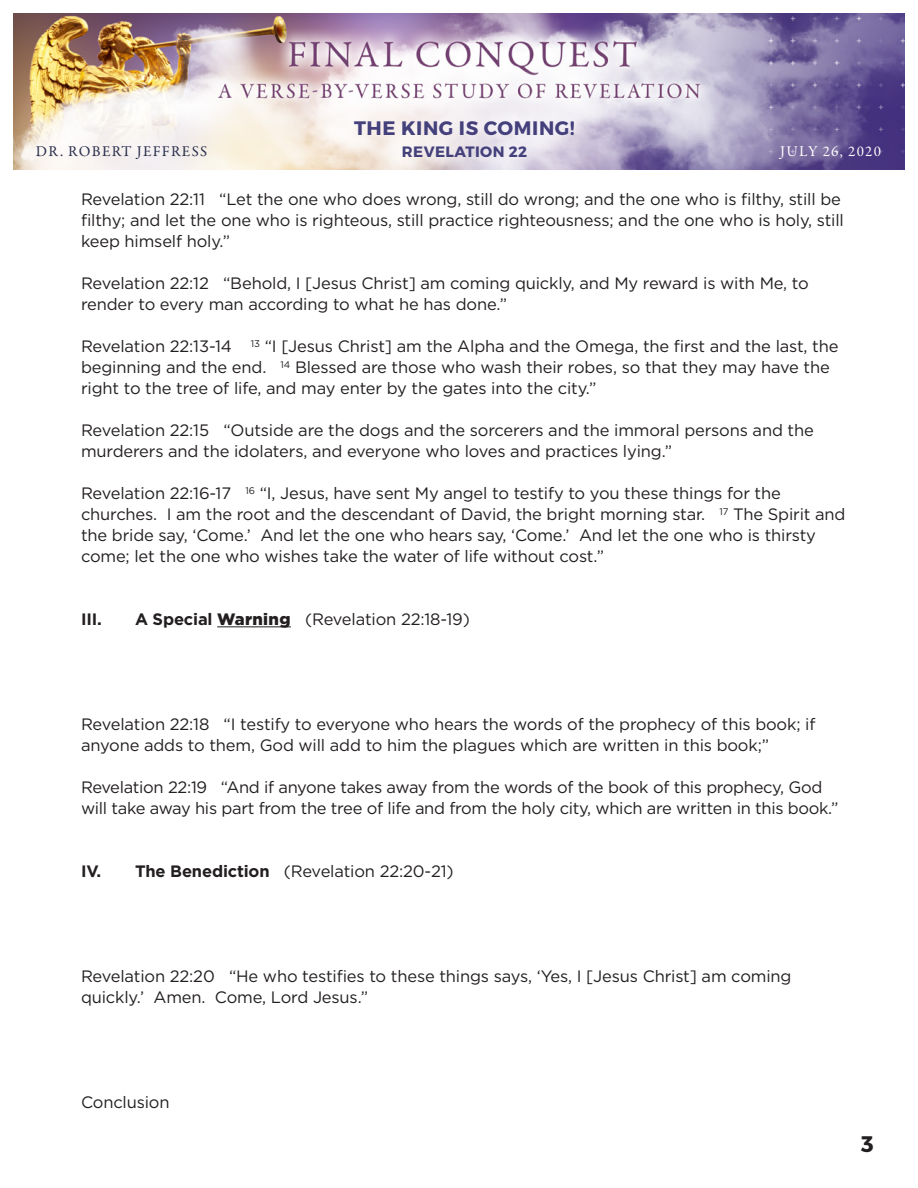
<style>
.page{position:relative;width:918px;height:1188px;background:#fff}
.page>*{position:absolute;margin:0;border:0;box-sizing:border-box;transform-origin:0 0}
.t1{font:700 22.5px "Montserrat";color:#231f20}
.t2{font:700 19.5px "Montserrat";letter-spacing:.03em;color:#44407c}
.t3{font:16.5px/21px "Gotham";letter-spacing:-.01em;color:#231f20}
.t4{font:700 16.5px "Gotham";color:#231f20}
.t5{font:15px "Garamond Premr Pro";letter-spacing:.09em;color:#282d4a}
.t6{font:700 15px "Montserrat";letter-spacing:.03em;color:#44407c}
.t7{font:15px "Garamond Premr Pro";letter-spacing:.08em;color:#fff}
.s1{font-weight:700}
.s2{font-weight:900}
</style>
<div class="page">
<hr style="left:217px;top:626px;width:74px;height:1px;background:#231f20">
<img style="left:14px;top:14px;width:890px;height:156px">
<p class="t2" style="left:354px;top:116px;width:222px">THE KING IS COMING!</p>
<p class="t6" style="left:402px;top:142px;width:127px">REVELATION 22</p>
<p class="t5" style="left:36px;top:143px;width:173px">DR. ROBERT JEFFRESS</p>
<p class="t7" style="left:780px;top:143px;width:102px">JULY 26, 2020</p>
<p class="t3" style="left:81px;top:189px;width:764px">Revelation 22:11 “Let the one who does wrong, still do wrong; and the one who is filthy, still be filthy; and let the one who is righteous, still practice righteousness; and the one who is holy, still keep himself holy.”</p>
<p class="t3" style="left:81px;top:273px;width:729px">Revelation 22:12 “Behold, I [Jesus Christ] am coming quickly, and My reward is with Me, to render to every man according to what he has done.”</p>
<p class="t3" style="left:81px;top:336px;width:759px">Revelation 22:13-14 <sup>13</sup> “I [Jesus Christ] am the Alpha and the Omega, the first and the last, the beginning and the end. <sup>14</sup> Blessed are those who wash their robes, so that they may have the right to the tree of life, and may enter by the gates into the city.”</p>
<p class="t3" style="left:81px;top:420px;width:734px">Revelation 22:15 “Outside are the dogs and the sorcerers and the immoral persons and the murderers and the idolaters, and everyone who loves and practices lying.”</p>
<p class="t3" style="left:81px;top:483px;width:766px">Revelation 22:16-17 <sup>16</sup> “I, Jesus, have sent My angel to testify to you these things for the churches. I am the root and the descendant of David, the bright morning star. <sup>17</sup> The Spirit and the bride say, ‘Come.’ And let the one who hears say, ‘Come.’ And let the one who is thirsty come; let the one who wishes take the water of life without cost.”</p>
<p class="t4" style="left:81px;top:608px;width:22px">III.</p>
<p class="t3" style="left:135px;top:609px;width:336px"><span class="s1">A Special</span> <span class="s2">Warning</span> (Revelation 22:18-19)</p>
<p class="t3" style="left:81px;top:714px;width:736px">Revelation 22:18 “I testify to everyone who hears the words of the prophecy of this book; if anyone adds to them, God will add to him the plagues which are written in this book;”</p>
<p class="t3" style="left:81px;top:777px;width:759px">Revelation 22:19 “And if anyone takes away from the words of the book of this prophecy, God will take away his part from the tree of life and from the holy city, which are written in this book.”</p>
<p class="t3" style="left:81px;top:861px;width:374px"><span class="s1">IV. The Benediction</span> (Revelation 22:20-21)</p>
<p class="t3" style="left:81px;top:966px;width:712px">Revelation 22:20 “He who testifies to these things says, ‘Yes, I [Jesus Christ] am coming quickly.’ Amen. Come, Lord Jesus.”</p>
<p class="t3" style="left:81px;top:1092px;width:90px">Conclusion</p>
<p class="t1" style="left:861px;top:1130px;width:14px">3</p>
</div>
